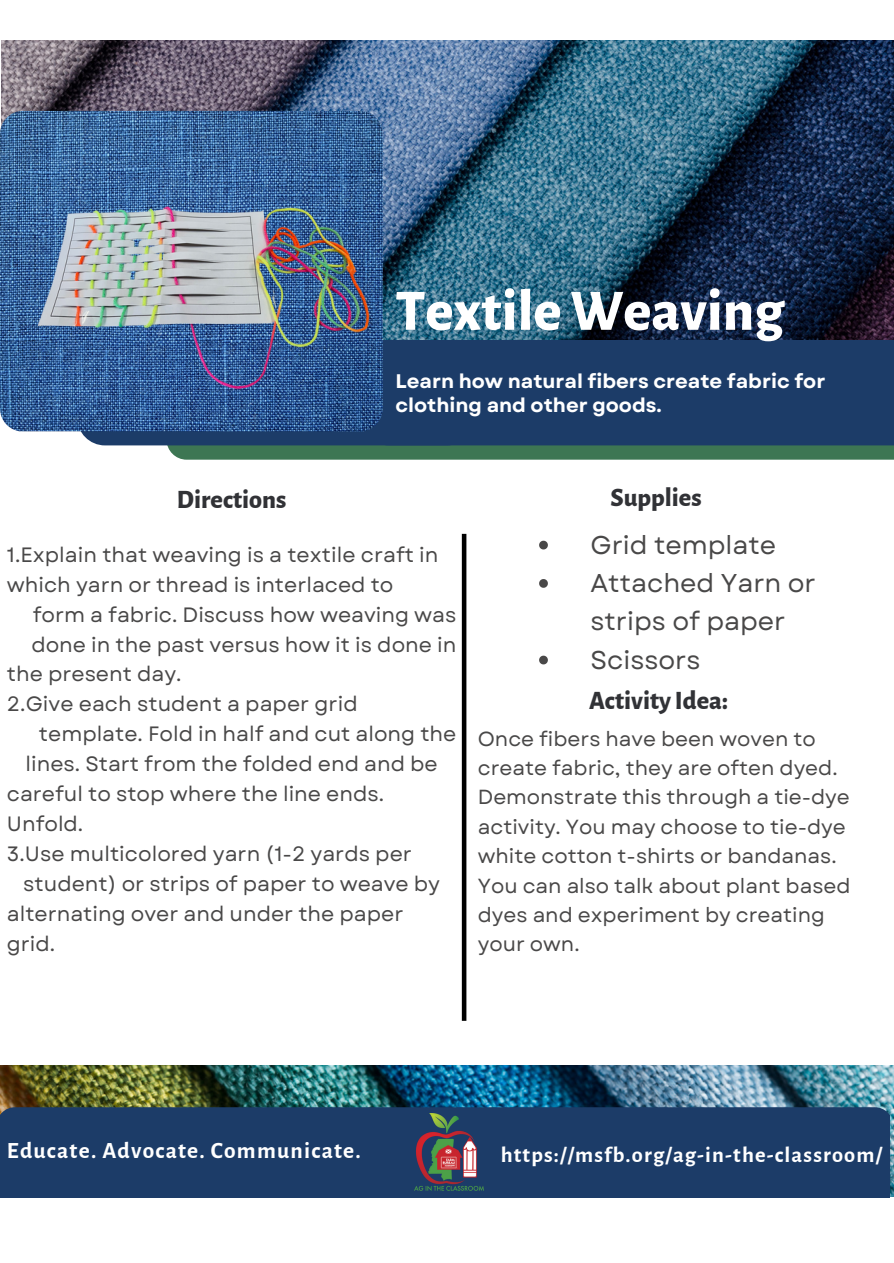
<style>
.page{position:relative;width:894px;height:1263px;background:#fff}
.page>*{position:absolute;margin:0;border:0;box-sizing:border-box;transform-origin:0 0}
.t1{font:800 58.65px "Alegreya Sans";color:#fff}
.t2{font:800 26.1px "Alegreya Sans";color:#313236}
.t3{font:25.65px/38.2px "Garet";color:#494848}
.t4{font:700 23.4px "Alegreya Sans";letter-spacing:.05em;color:#fff}
.t5{font:700 22.35px "Alegreya Sans";letter-spacing:.05em;color:#fff}
.t6{font:20.7px/30px "Garet";color:#494848}
.t7{font:20.4px/29.4px "Garet";color:#494848}
.t8{font:700 19.65px/24.2px "Garet";color:#fff}
</style>
<div class="page">
<div style="left:167px;top:248px;width:726px;height:212px;background:#3d7653"></div>
<div style="left:77px;top:88px;width:398px;height:357px;background:#1c3c68"></div>
<div style="left:366px;top:223px;width:527px;height:222px;background:#1c3c68"></div>
<img style="left:2px;top:40px;width:891px;height:299px">
<img style="left:0;top:1065px;width:893px;height:42px">
<div style="left:0;top:1107px;width:893px;height:90px;background:#1c3c68"></div>
<hr style="left:462px;top:534px;width:4px;height:487px;background:#000">
<img style="left:0;top:111px;width:382px;height:320px">
<img style="left:35px;top:201px;width:341px;height:195px">
<img style="left:414px;top:1113px;width:70px;height:78px">
<svg style="left:539px;top:541px;width:8px;height:8px"></svg>
<svg style="left:539px;top:579px;width:8px;height:9px"></svg>
<svg style="left:539px;top:656px;width:8px;height:8px"></svg>
<p class="t1" style="left:395px;top:283px;width:390px">TextileWeaving</p>
<p class="t8" style="left:395px;top:369px;width:431px">Learn how natural fibers create fabric for clothing and other goods.</p>
<p class="t2" style="left:177px;top:487px;width:111px">Directions</p>
<p class="t2" style="left:610px;top:485px;width:93px">Supplies</p>
<p class="t6" style="left:7px;top:539px;width:433px">1.Explain that weaving is a textile craft in</p>
<p class="t6" style="left:7px;top:569px;width:388px">which yarn or thread is interlaced to</p>
<p class="t6" style="left:31px;top:599px;width:426px">form a fabric. Discuss how weaving was done in the past versus how it is done in</p>
<p class="t6" style="left:7px;top:659px;width:176px">the present day.</p>
<p class="t6" style="left:7px;top:689px;width:352px">2.Give each student a paper grid</p>
<p class="t6" style="left:39px;top:719px;width:419px">template. Fold in half and cut along the</p>
<p class="t6" style="left:26px;top:749px;width:413px">lines. Start from the folded end and be</p>
<p class="t6" style="left:7px;top:779px;width:378px">careful to stop where the line ends.</p>
<p class="t6" style="left:7px;top:809px;width:78px">Unfold.</p>
<p class="t6" style="left:7px;top:839px;width:406px">3.Use multicolored yarn (1-2 yards per</p>
<p class="t6" style="left:23px;top:869px;width:418px">student) or strips of paper to weave by</p>
<p class="t6" style="left:7px;top:899px;width:398px">alternating over and under the paper</p>
<p class="t6" style="left:7px;top:929px;width:50px">grid.</p>
<p class="t3" style="left:590px;top:526px;width:187px">Grid template</p>
<p class="t3" style="left:590px;top:564px;width:227px">Attached Yarn or strips of paper</p>
<p class="t3" style="left:590px;top:641px;width:111px">Scissors</p>
<p class="t2" style="left:589px;top:688px;width:140px">Activity Idea:</p>
<p class="t7" style="left:477px;top:724px;width:374px">Once fibers have been woven to create fabric, they are often dyed.<br>Demonstrate this through a tie-dye activity. You may choose to tie-dye white cotton t-shirts or bandanas.<br>You can also talk about plant based dyes and experiment by creating your own.</p>
<p class="t4" style="left:7px;top:1139px;width:355px">Educate. Advocate. Communicate.</p>
<p class="t5" style="left:500px;top:1144px;width:383px">https://msfb.org/ag-in-the-classroom/</p>
</div>
